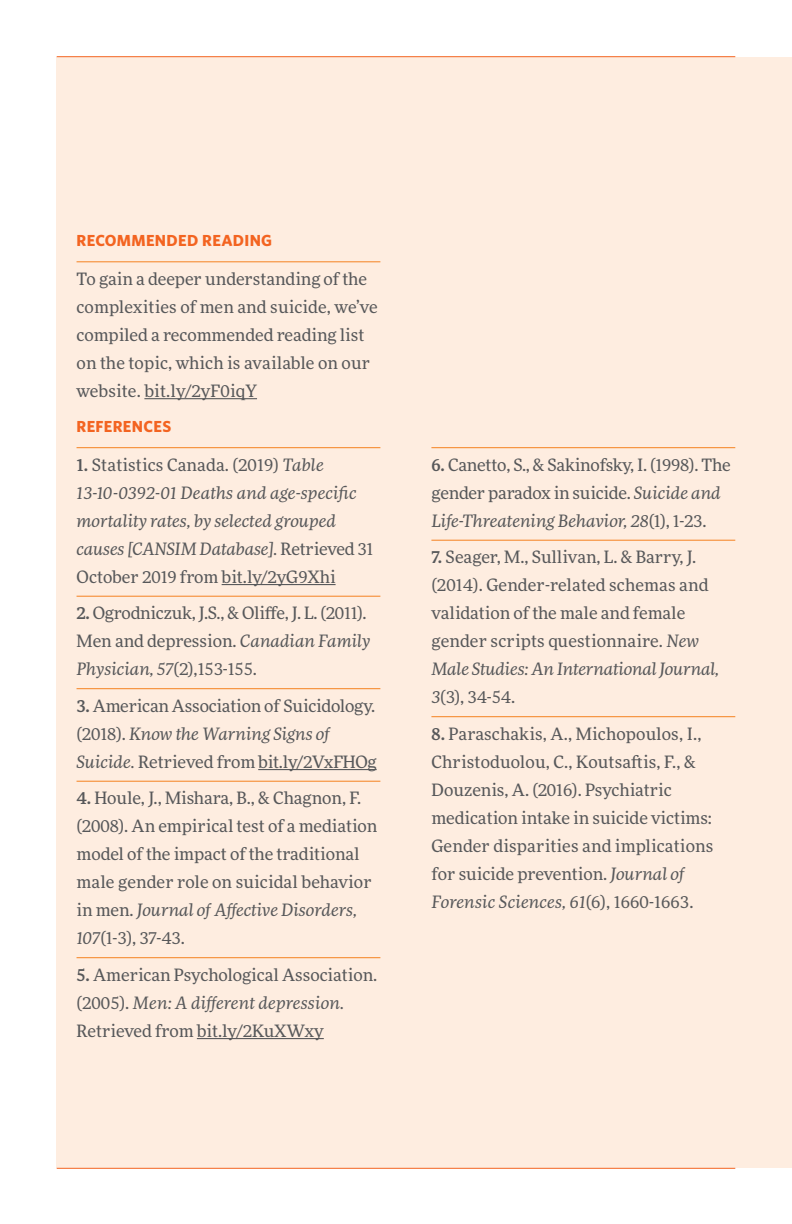
<style>
.page{position:relative;width:792px;height:1224px;background:#fff}
.page>*{position:absolute;margin:0;border:0;box-sizing:border-box;transform-origin:0 0}
.t1{font:17px/28px "More Pro";color:#57585a}
.t2{font:italic 17px/28px "More Pro";color:#57585a}
.t3{font:700 16px "Whitney HTF";letter-spacing:.02em;color:#f36421}
.s1{font-weight:500;font-style:normal}
.s2{font-style:normal}
.s3{font-weight:500}
.s4{font-style:italic}
</style>
<div class="page">
<div style="left:57px;top:57px;width:735px;height:1110px;background:#feede0"></div>
<hr style="left:57px;top:56px;width:678px;height:1px;background:#f36421">
<hr style="left:57px;top:1168px;width:678px;height:1px;background:#f36421">
<hr style="left:77px;top:261px;width:303px;height:1px;background:#f58220">
<hr style="left:144px;top:398px;width:113px;height:1px;background:#57585a">
<hr style="left:77px;top:447px;width:303px;height:1px;background:#f58220">
<hr style="left:222px;top:584px;width:114px;height:1px;background:#57585a">
<hr style="left:77px;top:596px;width:303px;height:1px;background:#f58220">
<hr style="left:77px;top:688px;width:303px;height:1px;background:#f58220">
<hr style="left:258px;top:769px;width:119px;height:1px;background:#57585a">
<hr style="left:77px;top:781px;width:303px;height:1px;background:#f58220">
<hr style="left:77px;top:957px;width:303px;height:1px;background:#f58220">
<hr style="left:197px;top:1038px;width:127px;height:1px;background:#57585a">
<hr style="left:431px;top:447px;width:304px;height:1px;background:#f58220">
<hr style="left:431px;top:540px;width:304px;height:1px;background:#f58220">
<hr style="left:431px;top:716px;width:304px;height:1px;background:#f58220">
<p class="t3" style="left:77px;top:230px;width:197px">RECOMMENDED READING</p>
<p class="t1" style="left:77px;top:264px;width:303px">To gain a deeper understanding of the complexities of men and suicide, we’ve compiled a recommended reading list on the topic, which is available on our website. bit.ly/2yF0iqY</p>
<p class="t3" style="left:77px;top:416px;width:96px">REFERENCES</p>
<p class="t2" style="left:77px;top:450px;width:298px"><span class="s1">1.</span> <span class="s2">Statistics Canada. (2019)</span> Table 13-10-0392-01 Deaths and age-specific mortality rates, by selected grouped causes [CANSIM Database]. <span class="s2">Retrieved 31<br>October 2019 from bit.ly/2yG9Xhi</span></p>
<p class="t1" style="left:77px;top:599px;width:295px"><span class="s3">2.</span> Ogrodniczuk, J.S., &amp; Oliffe, J. L. (2011).<br>Men and depression. <span class="s4">Canadian Family<br>Physician, 57</span>(2),153-155.</p>
<p class="t1" style="left:77px;top:691px;width:302px"><span class="s3">3.</span> American Association of Suicidology. (2018). <span class="s4">Know the Warning Signs of<br>Suicide.</span> Retrieved from bit.ly/2VxFHOg</p>
<p class="t1" style="left:77px;top:784px;width:302px"><span class="s3">4.</span> Houle, J., Mishara, B., &amp; Chagnon, F. (2008). An empirical test of a mediation model of the impact of the traditional male gender role on suicidal behavior in men. <span class="s4">Journal of Affective Disorders, 107</span>(1-3), 37-43.</p>
<p class="t1" style="left:77px;top:960px;width:302px"><span class="s3">5.</span> American Psychological Association. (2005). <span class="s4">Men: A different depression.<br></span>Retrieved from bit.ly/2KuXWxy</p>
<p class="t1" style="left:431px;top:450px;width:301px"><span class="s3">6.</span> Canetto, S., &amp; Sakinofsky, I. (1998). The gender paradox in suicide. <span class="s4">Suicide and<br>Life-Threatening Behavior, 28</span>(1), 1-23.</p>
<p class="t1" style="left:431px;top:543px;width:289px"><span class="s3">7.</span> Seager, M., Sullivan, L. &amp; Barry, J. (2014). Gender-related schemas and validation of the male and female gender scripts questionnaire. <span class="s4">New<br>Male Studies: An International Journal,<br>3</span>(3), 34-54.</p>
<p class="t1" style="left:431px;top:719px;width:283px"><span class="s3">8.</span> Paraschakis, A., Michopoulos, I., Christoduolou, C., Koutsaftis, F., &amp; Douzenis, A. (2016). Psychiatric medication intake in suicide victims:<br>Gender disparities and implications for suicide prevention. <span class="s4">Journal of Forensic Sciences, 61</span>(6), 1660-1663.</p>
</div>
